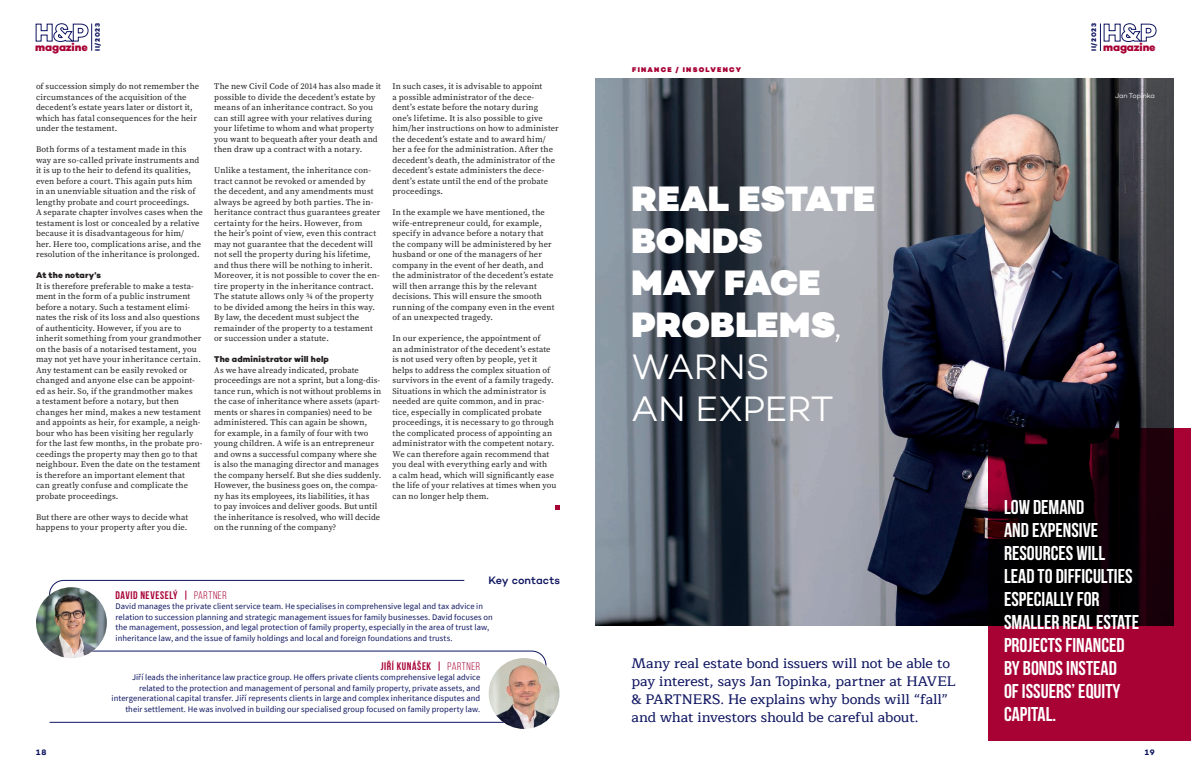
<style>
.page{position:relative;width:1191px;height:780px;background:#fff}
.page>*{position:absolute;margin:0;border:0;box-sizing:border-box;transform-origin:0 0}
.t1{font:900 36px/42px "Campton";color:#fff}
.t2{font:700 20px/23px "Bebas Neue";color:#fff}
.t3{font:500 14px/18px "Maitree";letter-spacing:-.01em;color:#0e1560}
.t4{font:700 11px "Bebas Neue";letter-spacing:.055em;color:#a80235}
.t5{font:800 11px "Campton";letter-spacing:-.01em;color:#a80235}
.t6{font:500 11px "Campton";letter-spacing:.005em;color:#0e1560}
.t7{font:8.5px/10.5px "Source Serif Pro";letter-spacing:.01em;color:#231f20}
.t8{font:8.5px/10.5px "Source Sans Pro";letter-spacing:.01em;color:#0e1560;text-align:right}
.t9{font:800 8.5px "Campton";letter-spacing:.02em;color:#231f20}
.t10{font:700 8px "Campton";color:#0e1560}
.t11{font:900 7px "Campton";letter-spacing:.18em;color:#a80235}
.t12{font:300 7px "Campton";letter-spacing:-.005em;color:#fff}
.t13{font:800 6.7px "Campton";letter-spacing:.095em;color:#0e1560}
.s1{font-weight:400}
.s2{font-weight:300}
</style>
<div class="page">
<svg style="left:49px;top:580px;width:497px;height:142px"></svg>
<img style="left:488px;top:658px;width:71px;height:71px;border-radius:35px">
<img style="left:36px;top:587px;width:71px;height:71px;border-radius:35px">
<svg style="left:555px;top:505px;width:4px;height:4px"></svg>
<img style="left:595px;top:79px;width:579px;height:546px">
<svg style="left:988px;top:428px;width:203px;height:313px;background:#4e0019"></svg>
<svg style="left:1100px;top:23px;width:56px;height:28px"></svg>
<svg style="left:35px;top:23px;width:57px;height:28px"></svg>
<p class="t13" style="left:93px;top:51px;width:29px;rotate:-90deg">II/2023</p>
<p class="t13" style="left:1089px;top:51px;width:29px;rotate:-90deg">II/2023</p>
<p class="t5" style="left:35px;top:40px;width:54px">magazine</p>
<p class="t5" style="left:1103px;top:40px;width:54px">magazine</p>
<p class="t7" style="left:36px;top:81px;width:165px">of succession simply do not remember the circumstances of the acquisition of the decedent’s estate years later or distort it, which has fatal consequences for the heir under the testament.</p>
<p class="t7" style="left:36px;top:144px;width:168px">Both forms of a testament made in this way are so-called private instruments and it is up to the heir to defend its qualities, even before a court. This again puts him<br>in an unenviable situation and the risk of lengthy probate and court proceedings.<br>A separate chapter involves cases when the testament is lost or concealed by a relative because it is disadvantageous for him/<br>her. Here too, complications arise, and the resolution of the inheritance is prolonged.</p>
<p class="t9" style="left:36px;top:270px;width:66px">At the notary’s</p>
<p class="t7" style="left:36px;top:280px;width:168px">It is therefore preferable to make a testa&shy;ment in the form of a public instrument before a notary. Such a testament elimi&shy;nates the risk of its loss and also questions of authenticity. However, if you are to inherit something from your grandmother on the basis of a notarised testament, you may not yet have your inheritance certain.<br>Any testament can be easily revoked or changed and anyone else can be appoint&shy;ed as heir. So, if the grandmother makes<br>a testament before a notary, but then changes her mind, makes a new testament and appoints as heir, for example, a neigh&shy;bour who has been visiting her regularly for the last few months, in the probate pro&shy;ceedings the property may then go to that neighbour. Even the date on the testament is therefore an important element that<br>can greatly confuse and complicate the probate proceedings.</p>
<p class="t7" style="left:36px;top:511px;width:154px">But there are other ways to decide what happens to your property after you die.</p>
<p class="t7" style="left:214px;top:81px;width:168px">The new Civil Code of 2014 has also made it possible to divide the decedent’s estate by means of an inheritance contract. So you can still agree with your relatives during your lifetime to whom and what property you want to bequeath after your death and then draw up a contract with a notary.</p>
<p class="t7" style="left:214px;top:165px;width:168px">Unlike a testament, the inheritance con&shy;tract cannot be revoked or amended by<br>the decedent, and any amendments must always be agreed by both parties. The in&shy;heritance contract thus guarantees greater certainty for the heirs. However, from<br>the heir’s point of view, even this contract may not guarantee that the decedent will not sell the property during his lifetime, and thus there will be nothing to inherit.<br>Moreover, it is not possible to cover the en&shy;tire property in the inheritance contract.<br>The statute allows only ¾ of the property to be divided among the heirs in this way.<br>By law, the decedent must subject the remainder of the property to a testament or succession under a statute.</p>
<p class="t9" style="left:214px;top:354px;width:116px">The administrator will help</p>
<p class="t7" style="left:214px;top:364px;width:168px">As we have already indicated, probate proceedings are not a sprint, but a long-dis&shy;tance run, which is not without problems in the case of inheritance where assets (apart&shy;ments or shares in companies) need to be administered. This can again be shown,<br>for example, in a family of four with two young children. A wife is an entrepreneur and owns a successful company where she is also the managing director and manages the company herself. But she dies suddenly.<br>However, the business goes on, the compa&shy;ny has its employees, its liabilities, it has<br>to pay invoices and deliver goods. But until the inheritance is resolved, who will decide on the running of the company?</p>
<p class="t7" style="left:392px;top:81px;width:168px">In such cases, it is advisable to appoint<br>a possible administrator of the dece&shy;dent’s estate before the notary during one’s lifetime. It is also possible to give him/her instructions on how to administer the decedent’s estate and to award him/ her a fee for the administration. After the decedent’s death, the administrator of the decedent’s estate administers the dece&shy;dent’s estate until the end of the probate proceedings.</p>
<p class="t7" style="left:392px;top:207px;width:163px">In the example we have mentioned, the wife-entrepreneur could, for example, specify in advance before a notary that the company will be administered by her husband or one of the managers of her company in the event of her death, and the administrator of the decedent’s estate will then arrange this by the relevant decisions. This will ensure the smooth running of the company even in the event of an unexpected tragedy.</p>
<p class="t7" style="left:392px;top:333px;width:165px">In our experience, the appointment of<br>an administrator of the decedent’s estate is not used very often by people, yet it helps to address the complex situation of survivors in the event of a family tragedy.<br>Situations in which the administrator is needed are quite common, and in prac&shy;tice, especially in complicated probate proceedings, it is necessary to go through the complicated process of appointing an administrator with the competent notary.<br>We can therefore again recommend that you deal with everything early and with<br>a calm head, which will significantly ease the life of your relatives at times when you can no longer help them.</p>
<p class="t6" style="left:488px;top:573px;width:73px">Key contacts</p>
<p class="t4" style="left:116px;top:589px;width:113px">DAVID NEVESELÝ | <span class="s1">PARTNER</span></p>
<p class="t8" style="left:116px;top:601px;width:379px;text-align:left">David manages the private client service team. He specialises in comprehensive legal and tax advice in relation to succession planning and strategic management issues for family businesses. David focuses on the management, possession, and legal protection of family property, especially in the area of trust law, inheritance law, and the issue of family holdings and local and foreign foundations and trusts.</p>
<p class="t4" style="left:381px;top:659px;width:101px">JIŘÍ KUNÁŠEK | <span class="s1">PARTNER</span></p>
<p class="t8" style="left:112px;top:672px;width:370px">Jiří leads the inheritance law practice group. He offers private clients comprehensive legal advice related to the protection and management of personal and family property, private assets, and intergenerational capital transfer. Jiří represents clients in large and complex inheritance disputes and their settlement. He was involved in building our specialised group focused on family property law.</p>
<p class="t11" style="left:632px;top:65px;width:110px">FINANCE / INSOLVENCY</p>
<h1 class="t1" style="left:631px;top:178px;width:245px">REAL ESTATE<br>BONDS<br>MAY FACE<br>PROBLEMS<span class="s2">,<br>WARNS<br>AN EXPERT</span></h1>
<h3 class="t3" style="left:631px;top:654px;width:325px">Many real estate bond issuers will not be able to pay interest, says Jan Topinka, partner at HAVEL &amp; PARTNERS. He explains why bonds will “fall” and what investors should be careful about.</h3>
<p class="t12" style="left:1115px;top:91px;width:41px">Jan Topinka</p>
<h2 class="t2" style="left:1004px;top:495px;width:136px">LOW DEMAND<br>AND EXPENSIVE<br>RESOURCES WILL<br>LEAD TO DIFFICULTIES<br>ESPECIALLY FOR<br>SMALLER REAL ESTATE<br>PROJECTS FINANCED<br>BY BONDS INSTEAD<br>OF ISSUERS’ EQUITY<br>CAPITAL.</h2>
<p class="t10" style="left:36px;top:747px;width:12px">18</p>
<p class="t10" style="left:1145px;top:747px;width:11px">19</p>
</div>
